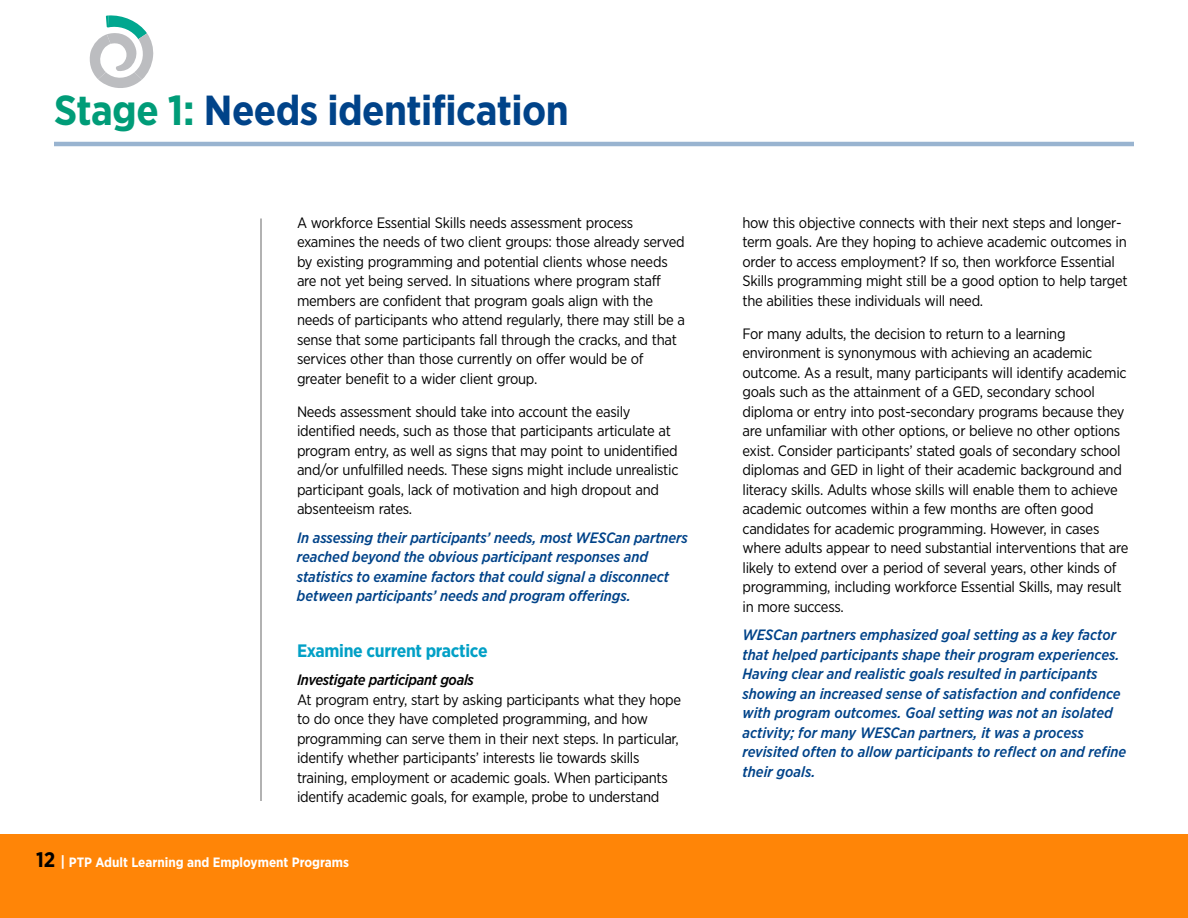
<style>
.page{position:relative;width:1188px;height:918px;background:#fff}
.page>*{position:absolute;margin:0;border:0;box-sizing:border-box;transform-origin:0 0}
.t1{font:700 42px "Gotham Narrow";letter-spacing:-.015em;color:#004389}
.t2{font:700 18px "Gotham Narrow";letter-spacing:-.02em;color:#02a0c6}
.t3{font:15px/19.5px "Gotham Narrow";letter-spacing:-.02em;color:#000}
.t4{font:italic 500 15px/19.5px "Gotham Narrow";color:#004389}
.t5{font:italic 500 15px "Gotham Narrow";letter-spacing:-.02em;color:#000}
.t6{font:700 13.5px "Gotham Narrow";color:#fff}
.s1{color:#009c78}
.s2{font-size:21px;color:#000}
.s3{font-size:15px}
</style>
<div class="page">
<div style="left:0;top:835px;width:1188px;height:83px;background:#ff8507"></div>
<hr style="left:54px;top:142px;width:1080px;height:4px;background:#99b4d0">
<hr style="left:260px;top:218px;width:2px;height:583px;background:#999">
<svg style="left:90px;top:15px;width:63px;height:73px"></svg>
<h1 class="t1" style="left:54px;top:96px;width:516px"><span class="s1">Stage 1:</span> Needs identification</h1>
<p class="t3" style="left:297px;top:214px;width:390px">A workforce Essential Skills needs assessment process examines the needs of two client groups: those already served by existing programming and potential clients whose needs are not yet being served. In situations where program staff members are confident that program goals align with the needs of participants who attend regularly, there may still be a sense that some participants fall through the cracks, and that services other than those currently on offer would be of greater benefit to a wider client group.</p>
<p class="t3" style="left:297px;top:403px;width:383px">Needs assessment should take into account the easily identified needs, such as those that participants articulate at program entry, as well as signs that may point to unidentified and/or unfulfilled needs. These signs might include unrealistic participant goals, lack of motivation and high dropout and absenteeism rates.</p>
<p class="t4" style="left:297px;top:529px;width:392px">In assessing their participants’ needs, most WESCan partners reached beyond the obvious participant responses and statistics to examine factors that could signal a disconnect between participants’ needs and program offerings.</p>
<p class="t2" style="left:297px;top:644px;width:192px">Examine current practice</p>
<p class="t5" style="left:297px;top:675px;width:178px">Investigate participant goals</p>
<p class="t3" style="left:297px;top:691px;width:386px">At program entry, start by asking participants what they hope to do once they have completed programming, and how programming can serve them in their next steps. In particular, identify whether participants’ interests lie towards skills training, employment or academic goals. When participants identify academic goals, for example, probe to understand</p>
<p class="t6" style="left:36px;top:858px;width:315px"><span class="s2">12</span> <span class="s3">|</span> PTP Adult Learning and Employment Programs</p>
<p class="t3" style="left:742px;top:214px;width:387px">how this objective connects with their next steps and longer&shy;term goals. Are they hoping to achieve academic outcomes in order to access employment? If so, then workforce Essential Skills programming might still be a good option to help target the abilities these individuals will need.</p>
<p class="t3" style="left:742px;top:325px;width:388px">For many adults, the decision to return to a learning environment is synonymous with achieving an academic outcome. As a result, many participants will identify academic goals such as the attainment of a GED, secondary school diploma or entry into post-secondary programs because they are unfamiliar with other options, or believe no other options exist. Consider participants’ stated goals of secondary school diplomas and GED in light of their academic background and literacy skills. Adults whose skills will enable them to achieve academic outcomes within a few months are often good candidates for academic programming. However, in cases where adults appear to need substantial interventions that are likely to extend over a period of several years, other kinds of programming, including workforce Essential Skills, may result in more success.</p>
<p class="t4" style="left:742px;top:627px;width:385px">WESCan partners emphasized goal setting as a key factor that helped participants shape their program experiences.<br>Having clear and realistic goals resulted in participants showing an increased sense of satisfaction and confidence with program outcomes. Goal setting was not an isolated activity; for many WESCan partners, it was a process revisited often to allow participants to reflect on and refine their goals.</p>
</div>
